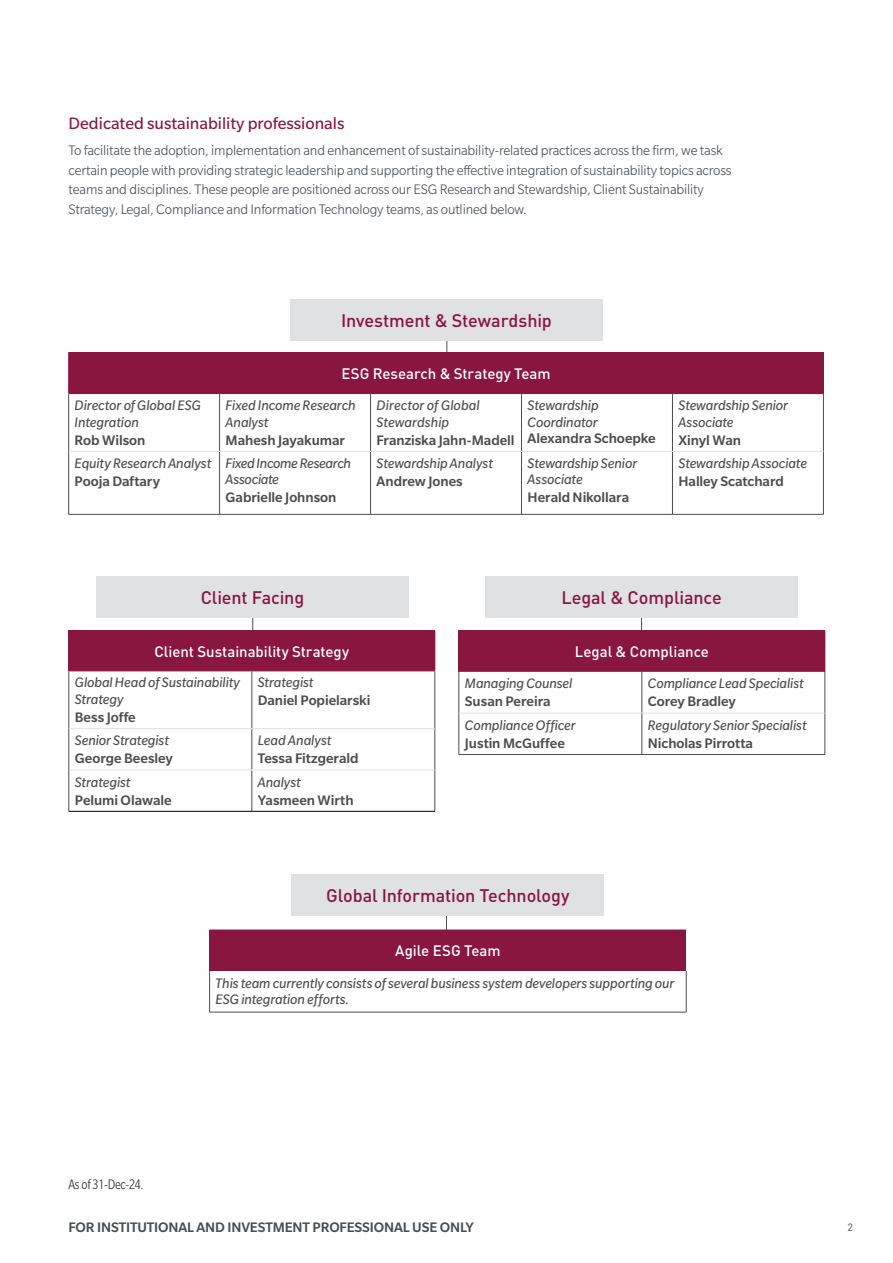
<style>
.page{position:relative;width:893px;height:1263px;background:#fff}
.page>*{position:absolute;margin:0;border:0;box-sizing:border-box;transform-origin:0 0}
.t1{font:500 18px "DINOT";letter-spacing:-.01em;color:#89163e}
.t2{font:18px "Slate Std";color:#89163e}
.t3{font:italic 15px/16.5px "Slate Std";letter-spacing:-.005em;color:#4d4d4f}
.t4{font:300 15px/19.5px "Slate Std";letter-spacing:-.01em;color:#474c55}
.t5{font:500 15px "Slate Std";letter-spacing:-.005em;color:#4d4d4f}
.t6{font:500 15px "DINOT";letter-spacing:-.005em;color:#fff}
.t7{font:500 15px "Slate Std";letter-spacing:-.01em;color:#474c55}
.t8{font:300 condensed 15px "Slate Std";letter-spacing:-.02em;color:#292829}
.t9{font:10.5px "DINOT";color:#474c55}
</style>
<div class="page">
<hr style="left:446px;top:909px;width:1px;height:37px;background:#4d4d4f">
<hr style="left:252px;top:595px;width:1px;height:37px;background:#4d4d4f">
<hr style="left:641px;top:595px;width:1px;height:37px;background:#4d4d4f">
<hr style="left:447px;top:314px;width:1px;height:38px;background:#4d4d4f">
<div style="left:290px;top:300px;width:312px;height:41px;background:#e0e1e2"></div>
<div style="left:69px;top:352px;width:754px;height:41px;background:#89163e"></div>
<svg style="left:69px;top:394px;width:754px;height:120px"></svg>
<hr style="left:823px;top:353px;width:1px;height:40px;background:#89163e">
<hr style="left:68px;top:394px;width:1px;height:57px;background:#4d4d4f">
<hr style="left:219px;top:394px;width:1px;height:57px;background:#4d4d4f">
<hr style="left:370px;top:394px;width:1px;height:57px;background:#4d4d4f">
<hr style="left:521px;top:394px;width:1px;height:57px;background:#4d4d4f">
<hr style="left:672px;top:394px;width:1px;height:57px;background:#4d4d4f">
<hr style="left:823px;top:394px;width:1px;height:57px;background:#4d4d4f">
<hr style="left:68px;top:451px;width:1px;height:63px;background:#4d4d4f">
<hr style="left:219px;top:452px;width:1px;height:62px;background:#4d4d4f">
<hr style="left:370px;top:452px;width:1px;height:62px;background:#4d4d4f">
<hr style="left:521px;top:452px;width:1px;height:62px;background:#4d4d4f">
<hr style="left:672px;top:452px;width:1px;height:62px;background:#4d4d4f">
<hr style="left:823px;top:451px;width:1px;height:63px;background:#4d4d4f">
<hr style="left:68px;top:393px;width:152px;height:1px;background:#89163e">
<hr style="left:220px;top:393px;width:151px;height:1px;background:#89163e">
<hr style="left:371px;top:393px;width:150px;height:1px;background:#89163e">
<hr style="left:521px;top:393px;width:151px;height:1px;background:#89163e">
<hr style="left:672px;top:393px;width:152px;height:1px;background:#89163e">
<hr style="left:69px;top:451px;width:151px;height:1px;background:#e0e1e2">
<hr style="left:220px;top:451px;width:151px;height:1px;background:#e0e1e2">
<hr style="left:371px;top:451px;width:150px;height:1px;background:#e0e1e2">
<hr style="left:521px;top:451px;width:151px;height:1px;background:#e0e1e2">
<hr style="left:672px;top:451px;width:151px;height:1px;background:#e0e1e2">
<hr style="left:68px;top:352px;width:152px;height:1px;background:#89163e">
<hr style="left:68px;top:353px;width:1px;height:40px;background:#89163e">
<hr style="left:672px;top:352px;width:152px;height:1px;background:#89163e">
<hr style="left:68px;top:514px;width:152px;height:1px;background:#4d4d4f">
<hr style="left:220px;top:514px;width:151px;height:1px;background:#4d4d4f">
<hr style="left:371px;top:514px;width:150px;height:1px;background:#4d4d4f">
<hr style="left:521px;top:514px;width:151px;height:1px;background:#4d4d4f">
<hr style="left:672px;top:514px;width:152px;height:1px;background:#4d4d4f">
<div style="left:459px;top:631px;width:366px;height:41px;background:#89163e"></div>
<svg style="left:641px;top:672px;width:184px;height:82px"></svg>
<div style="left:459px;top:713px;width:183px;height:41px;background:#fff"></div>
<hr style="left:825px;top:631px;width:1px;height:41px;background:#89163e">
<hr style="left:459px;top:672px;width:1px;height:41px;background:#4d4d4f">
<hr style="left:642px;top:672px;width:1px;height:41px;background:#4d4d4f">
<hr style="left:825px;top:672px;width:1px;height:41px;background:#4d4d4f">
<hr style="left:825px;top:713px;width:1px;height:41px;background:#4d4d4f">
<hr style="left:642px;top:713px;width:183px;height:1px;background:#e0e1e2">
<hr style="left:459px;top:630px;width:183px;height:1px;background:#89163e">
<hr style="left:642px;top:630px;width:183px;height:1px;background:#89163e">
<hr style="left:459px;top:713px;width:1px;height:41px;background:#4d4d4f">
<hr style="left:459px;top:713px;width:183px;height:1px;background:#e0e1e2">
<hr style="left:642px;top:713px;width:1px;height:41px;background:#4d4d4f">
<hr style="left:459px;top:754px;width:183px;height:1px;background:#4d4d4f">
<hr style="left:642px;top:754px;width:183px;height:1px;background:#4d4d4f">
<div style="left:69px;top:631px;width:366px;height:40px;background:#89163e"></div>
<svg style="left:70px;top:671px;width:365px;height:140px"></svg>
<hr style="left:435px;top:631px;width:1px;height:39px;background:#89163e">
<hr style="left:69px;top:671px;width:1px;height:58px;background:#4d4d4f">
<hr style="left:252px;top:671px;width:1px;height:57px;background:#4d4d4f">
<hr style="left:435px;top:671px;width:1px;height:58px;background:#4d4d4f">
<hr style="left:69px;top:729px;width:1px;height:41px;background:#4d4d4f">
<hr style="left:252px;top:729px;width:1px;height:41px;background:#4d4d4f">
<hr style="left:435px;top:729px;width:1px;height:41px;background:#4d4d4f">
<hr style="left:69px;top:770px;width:1px;height:41px;background:#4d4d4f">
<hr style="left:252px;top:770px;width:1px;height:41px;background:#4d4d4f">
<hr style="left:435px;top:770px;width:1px;height:41px;background:#4d4d4f">
<hr style="left:69px;top:728px;width:183px;height:1px;background:#e0e1e2">
<hr style="left:252px;top:728px;width:183px;height:1px;background:#e0e1e2">
<hr style="left:69px;top:770px;width:183px;height:1px;background:#e0e1e2">
<hr style="left:252px;top:770px;width:183px;height:1px;background:#e0e1e2">
<hr style="left:69px;top:630px;width:183px;height:1px;background:#89163e">
<hr style="left:252px;top:630px;width:183px;height:1px;background:#89163e">
<hr style="left:69px;top:811px;width:183px;height:1px;background:#000">
<hr style="left:252px;top:811px;width:183px;height:1px;background:#000">
<div style="left:96px;top:577px;width:312px;height:41px;background:#e0e1e2"></div>
<div style="left:486px;top:577px;width:312px;height:41px;background:#e0e1e2"></div>
<hr style="left:448px;top:874px;width:1px;height:38px;background:#4d4d4f">
<div style="left:210px;top:930px;width:476px;height:41px;background:#89163e"></div>
<hr style="left:209px;top:971px;width:1px;height:41px;background:#4d4d4f">
<hr style="left:686px;top:971px;width:1px;height:41px;background:#4d4d4f">
<hr style="left:209px;top:930px;width:1px;height:41px;background:#89163e">
<hr style="left:209px;top:1012px;width:477px;height:1px;background:#4d4d4f">
<div style="left:292px;top:875px;width:312px;height:41px;background:#e0e1e2"></div>
<p class="t2" style="left:69px;top:114px;width:277px">Dedicated sustainability professionals</p>
<p class="t4" style="left:69px;top:140px;width:664px">To facilitate the adoption, implementation and enhancement of sustainability-related practices across the firm, we task certain people with providing strategic leadership and supporting the effective integration of sustainability topics across teams and disciplines. These people are positioned across our ESG Research and Stewardship, Client Sustainability Strategy, Legal, Compliance and Information Technology teams, as outlined below.</p>
<p class="t3" style="left:75px;top:397px;width:128px">Director of Global ESG<br>Integration</p>
<p class="t5" style="left:75px;top:432px;width:72px">Rob Wilson</p>
<p class="t3" style="left:75px;top:455px;width:138px">Equity Research Analyst</p>
<p class="t5" style="left:75px;top:473px;width:87px">Pooja Daftary</p>
<p class="t1" style="left:341px;top:309px;width:212px">Investment &amp; Stewardship</p>
<p class="t6" style="left:341px;top:364px;width:211px">ESG Research &amp; Strategy Team</p>
<p class="t3" style="left:226px;top:397px;width:132px">Fixed Income Research<br>Analyst</p>
<p class="t5" style="left:226px;top:432px;width:121px">Mahesh Jayakumar</p>
<p class="t3" style="left:226px;top:455px;width:127px">Fixed Income Research<br>Associate</p>
<p class="t5" style="left:226px;top:490px;width:112px">Gabrielle Johnson</p>
<p class="t3" style="left:377px;top:397px;width:105px">Director of Global<br>Stewardship</p>
<p class="t5" style="left:377px;top:432px;width:140px">Franziska Jahn-Madell</p>
<p class="t3" style="left:377px;top:455px;width:118px">Stewardship Analyst</p>
<p class="t5" style="left:377px;top:473px;width:88px">Andrew Jones</p>
<p class="t3" style="left:527px;top:397px;width:73px">Stewardship<br>Coordinator</p>
<p class="t5" style="left:527px;top:430px;width:130px">Alexandra Schoepke</p>
<p class="t3" style="left:527px;top:455px;width:111px">Stewardship Senior<br>Associate</p>
<p class="t5" style="left:527px;top:490px;width:103px">Herald Nikollara</p>
<p class="t3" style="left:678px;top:397px;width:111px">Stewardship Senior<br>Associate</p>
<p class="t5" style="left:678px;top:432px;width:64px">Xinyl Wan</p>
<p class="t3" style="left:678px;top:455px;width:130px">Stewardship Associate</p>
<p class="t5" style="left:678px;top:473px;width:107px">Halley Scatchard</p>
<p class="t1" style="left:201px;top:586px;width:105px">Client Facing</p>
<p class="t1" style="left:561px;top:586px;width:162px">Legal &amp; Compliance</p>
<p class="t6" style="left:155px;top:641px;width:196px">Client Sustainability Strategy</p>
<p class="t3" style="left:75px;top:674px;width:167px">Global Head of Sustainability<br>Strategy</p>
<p class="t5" style="left:75px;top:709px;width:63px">Bess Joffe</p>
<p class="t3" style="left:258px;top:674px;width:57px">Strategist</p>
<p class="t5" style="left:258px;top:693px;width:114px">Daniel Popielarski</p>
<p class="t3" style="left:75px;top:732px;width:96px">Senior Strategist</p>
<p class="t5" style="left:75px;top:751px;width:100px">George Beesley</p>
<p class="t3" style="left:75px;top:773px;width:57px">Strategist</p>
<p class="t5" style="left:75px;top:792px;width:98px">Pelumi Olawale</p>
<p class="t3" style="left:258px;top:732px;width:75px">Lead Analyst</p>
<p class="t5" style="left:258px;top:751px;width:102px">Tessa Fitzgerald</p>
<p class="t3" style="left:258px;top:773px;width:44px">Analyst</p>
<p class="t5" style="left:258px;top:792px;width:97px">Yasmeen Wirth</p>
<p class="t6" style="left:575px;top:642px;width:136px">Legal &amp; Compliance</p>
<p class="t3" style="left:465px;top:675px;width:109px">Managing Counsel</p>
<p class="t5" style="left:465px;top:694px;width:87px">Susan Pereira</p>
<p class="t3" style="left:465px;top:717px;width:112px">Compliance Officer</p>
<p class="t5" style="left:465px;top:735px;width:101px">Justin McGuffee</p>
<p class="t3" style="left:648px;top:675px;width:157px">Compliance Lead Specialist</p>
<p class="t5" style="left:648px;top:694px;width:90px">Corey Bradley</p>
<p class="t3" style="left:648px;top:717px;width:160px">Regulatory Senior Specialist</p>
<p class="t5" style="left:648px;top:735px;width:107px">Nicholas Pirrotta</p>
<p class="t1" style="left:326px;top:884px;width:245px">Global Information Technology</p>
<p class="t8" style="left:69px;top:1176px;width:77px">As of 31-Dec-24.</p>
<p class="t6" style="left:395px;top:941px;width:107px">Agile ESG Team</p>
<p class="t3" style="left:216px;top:974px;width:460px">This team currently consists of several business system developers supporting our<br>ESG integration efforts.</p>
<p class="t7" style="left:68px;top:1220px;width:407px">FOR INSTITUTIONAL AND INVESTMENT PROFESSIONAL USE ONLY</p>
<p class="t9" style="left:847px;top:1220px;width:7px">2</p>
</div>
